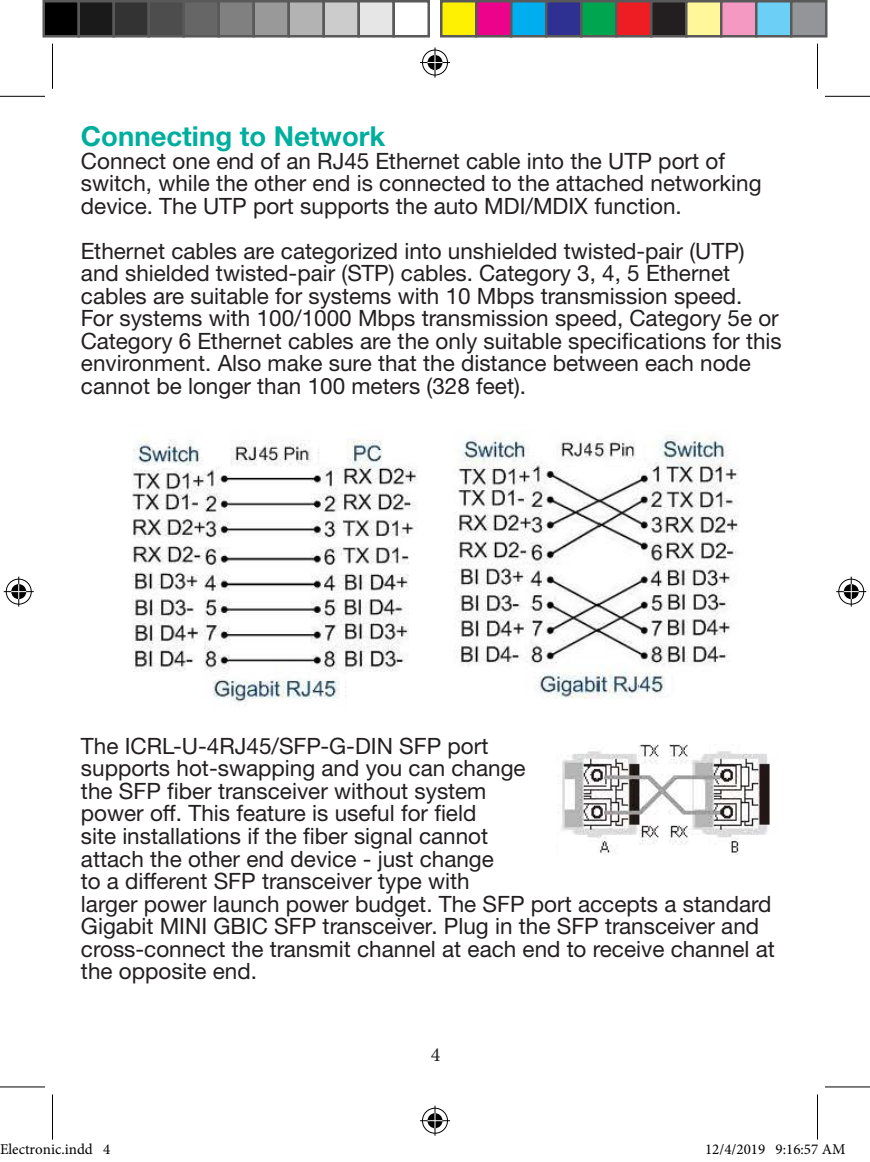
<style>
.page{position:relative;width:870px;height:1162px;background:#fff}
.page>*{position:absolute;margin:0;border:0;box-sizing:border-box;transform-origin:0 0}
.t1{font:700 27.5px "Helvetica Neue LTW1 G";color:#00ae9d}
.t2{font:22.5px/22.5px "Helvetica Neue LTW1 G";color:#231f20}
.t3{font:20px "Minion Pro";color:#231f20}
.t4{font:15px "Minion Pro";color:#000}
</style>
<div class="page">
<img style="left:132px;top:431px;width:607px;height:274px">
<img style="left:561px;top:744px;width:209px;height:111px">
<hr style="left:0;top:96px;width:45px;height:1px;background:#000">
<hr style="left:825px;top:96px;width:45px;height:1px;background:#000">
<hr style="left:0;top:1086px;width:45px;height:1px;background:#000">
<hr style="left:825px;top:1086px;width:45px;height:1px;background:#000">
<hr style="left:52px;top:44px;width:1px;height:45px;background:#000">
<hr style="left:52px;top:1094px;width:1px;height:45px;background:#000">
<hr style="left:817px;top:44px;width:1px;height:45px;background:#000">
<div style="left:421px;top:48px;width:28px;height:29px;border:3px solid #fff;border-radius:50%"></div>
<hr style="left:420px;top:61px;width:30px;height:3px;background:#fff">
<svg style="left:433px;top:48px;width:4px;height:30px"></svg>
<div style="left:426px;top:53px;width:18px;height:19px;border:3px solid #fff;border-radius:50%"></div>
<div style="left:422px;top:50px;width:26px;height:25px;border:1px solid #000;border-radius:50%"></div>
<hr style="left:420px;top:62px;width:30px;height:1px;background:#000">
<hr style="left:435px;top:48px;width:1px;height:30px;background:#000">
<svg style="left:428px;top:55px;width:14px;height:15px"></svg>
<div style="left:421px;top:1106px;width:28px;height:28px;border:3px solid #fff;border-radius:50%"></div>
<svg style="left:420px;top:1118px;width:30px;height:4px"></svg>
<svg style="left:433px;top:1105px;width:4px;height:30px"></svg>
<div style="left:426px;top:1111px;width:18px;height:18px;border:3px solid #fff;border-radius:50%"></div>
<div style="left:422px;top:1107px;width:26px;height:26px;border:1px solid #000;border-radius:50%"></div>
<hr style="left:420px;top:1120px;width:30px;height:1px;background:#000">
<hr style="left:435px;top:1105px;width:1px;height:30px;background:#000">
<svg style="left:428px;top:1112px;width:14px;height:16px"></svg>
<div style="left:5px;top:577px;width:28px;height:28px;border:3px solid #fff;border-radius:50%"></div>
<hr style="left:4px;top:590px;width:30px;height:3px;background:#fff">
<hr style="left:17px;top:576px;width:3px;height:30px;background:#fff">
<div style="left:10px;top:582px;width:18px;height:18px;border:3px solid #fff;border-radius:50%"></div>
<div style="left:6px;top:578px;width:26px;height:26px;border:1px solid #000;border-radius:50%"></div>
<hr style="left:4px;top:591px;width:30px;height:1px;background:#000">
<hr style="left:18px;top:576px;width:1px;height:30px;background:#000">
<svg style="left:11px;top:584px;width:15px;height:15px"></svg>
<div style="left:837px;top:577px;width:28px;height:28px;border:3px solid #fff;border-radius:50%"></div>
<hr style="left:836px;top:590px;width:30px;height:3px;background:#fff">
<hr style="left:850px;top:576px;width:3px;height:30px;background:#fff">
<div style="left:842px;top:582px;width:18px;height:18px;border:3px solid #fff;border-radius:50%"></div>
<div style="left:838px;top:578px;width:26px;height:26px;border:1px solid #000;border-radius:50%"></div>
<hr style="left:836px;top:591px;width:30px;height:1px;background:#000">
<hr style="left:851px;top:576px;width:1px;height:30px;background:#000">
<svg style="left:844px;top:584px;width:15px;height:15px"></svg>
<div style="left:44px;top:1px;width:35px;height:35px;background:#000"></div>
<div style="left:42px;top:0;width:38px;height:38px;border:2px solid #595959"></div>
<div style="left:79px;top:1px;width:35px;height:35px;background:#1a1a1a"></div>
<div style="left:78px;top:0;width:37px;height:38px;border:2px solid #595959"></div>
<div style="left:114px;top:1px;width:35px;height:35px;background:#333"></div>
<div style="left:112px;top:0;width:38px;height:38px;border:2px solid #595959"></div>
<div style="left:149px;top:1px;width:35px;height:35px;background:#4d4d4d"></div>
<div style="left:148px;top:0;width:37px;height:38px;border:2px solid #595959"></div>
<div style="left:184px;top:1px;width:35px;height:35px;background:#666"></div>
<div style="left:182px;top:0;width:38px;height:38px;border:2px solid #595959"></div>
<div style="left:219px;top:1px;width:35px;height:35px;background:#808080"></div>
<div style="left:218px;top:0;width:37px;height:38px;border:2px solid #595959"></div>
<div style="left:254px;top:1px;width:35px;height:35px;background:#999"></div>
<div style="left:252px;top:0;width:38px;height:38px;border:2px solid #595959"></div>
<div style="left:289px;top:1px;width:35px;height:35px;background:#b3b3b3"></div>
<div style="left:288px;top:0;width:37px;height:38px;border:2px solid #595959"></div>
<div style="left:324px;top:1px;width:35px;height:35px;background:#ccc"></div>
<div style="left:322px;top:0;width:38px;height:38px;border:2px solid #595959"></div>
<div style="left:359px;top:1px;width:35px;height:35px;background:#e6e6e6"></div>
<div style="left:358px;top:0;width:37px;height:38px;border:2px solid #595959"></div>
<div style="left:392px;top:0;width:38px;height:38px;border:2px solid #595959"></div>
<div style="left:441px;top:1px;width:35px;height:35px;background:#fff101"></div>
<div style="left:440px;top:0;width:38px;height:38px;border:2px solid #595959"></div>
<div style="left:476px;top:1px;width:35px;height:35px;background:#ed028c"></div>
<div style="left:475px;top:0;width:37px;height:38px;border:2px solid #595959"></div>
<div style="left:511px;top:1px;width:35px;height:35px;background:#00aeef"></div>
<div style="left:510px;top:0;width:38px;height:38px;border:2px solid #595959"></div>
<div style="left:546px;top:1px;width:35px;height:35px;background:#2e3092"></div>
<div style="left:545px;top:0;width:37px;height:38px;border:2px solid #595959"></div>
<div style="left:581px;top:1px;width:35px;height:35px;background:#00a54f"></div>
<div style="left:580px;top:0;width:38px;height:38px;border:2px solid #595959"></div>
<div style="left:616px;top:1px;width:35px;height:35px;background:#ee1d23"></div>
<div style="left:615px;top:0;width:37px;height:38px;border:2px solid #595959"></div>
<div style="left:651px;top:1px;width:35px;height:35px;background:#231f20"></div>
<div style="left:650px;top:0;width:38px;height:38px;border:2px solid #595959"></div>
<div style="left:686px;top:1px;width:35px;height:35px;background:#fff79a"></div>
<div style="left:685px;top:0;width:37px;height:38px;border:2px solid #595959"></div>
<div style="left:721px;top:1px;width:35px;height:35px;background:#f499c2"></div>
<div style="left:720px;top:0;width:38px;height:38px;border:2px solid #595959"></div>
<div style="left:756px;top:1px;width:35px;height:35px;background:#6bcff6"></div>
<div style="left:755px;top:0;width:37px;height:38px;border:2px solid #595959"></div>
<div style="left:791px;top:1px;width:35px;height:35px;background:#939598"></div>
<div style="left:790px;top:0;width:38px;height:38px;border:2px solid #595959"></div>
<div style="left:744px;top:1144px;width:7px;height:10px;border:1px solid #fff;border-radius:50%"></div>
<div style="left:745px;top:1144px;width:5px;height:10px;border:1px solid #fff;border-radius:50%"></div>
<svg style="left:817px;top:1086px;width:29px;height:54px"></svg>
<p class="t1" style="left:81px;top:119px;width:306px">Connecting to Network</p>
<p class="t2" style="left:81px;top:149px;width:682px">Connect one end of an RJ45 Ethernet cable into the UTP port of switch, while the other end is connected to the attached networking device. The UTP port supports the auto MDI/MDIX function.</p>
<p class="t2" style="left:81px;top:239px;width:702px">Ethernet cables are categorized into unshielded twisted-pair (UTP) and shielded twisted-pair (STP) cables. Category 3, 4, 5 Ethernet cables are suitable for systems with 10 Mbps transmission speed.<br>For systems with 100/1000 Mbps transmission speed, Category 5e or Category 6 Ethernet cables are the only suitable specifications for this environment. Also make sure that the distance between each node cannot be longer than 100 meters (328 feet).</p>
<p class="t2" style="left:81px;top:734px;width:695px">The ICRL-U-4RJ45/SFP-G-DIN SFP port<br>supports hot-swapping and you can change<br>the SFP fiber transceiver without system<br>power off. This feature is useful for field<br>site installations if the fiber signal cannot<br>attach the other end device - just change<br>to a different SFP transceiver type with<br>larger power launch power budget. The SFP port accepts a standard Gigabit MINI GBIC SFP transceiver. Plug in the SFP transceiver and cross-connect the transmit channel at each end to receive channel at the opposite end.</p>
<p class="t3" style="left:431px;top:1040px;width:11px">4</p>
<p class="t4" style="left:0;top:1139px;width:112px">Electronic.indd 4</p>
<p class="t4" style="left:705px;top:1139px;width:142px">12/4/2019 9:16:57 AM</p>
</div>
